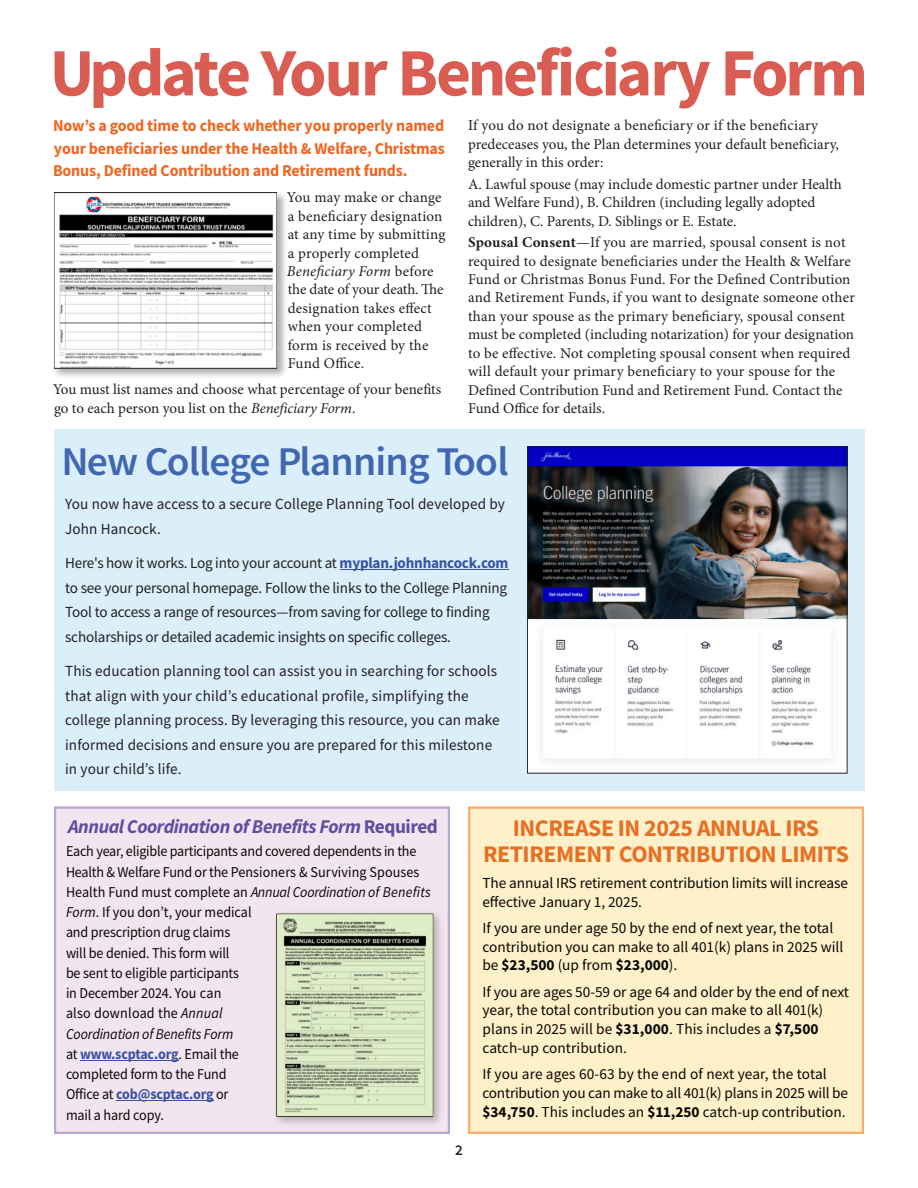
<style>
.page{position:relative;width:918px;height:1188px;background:#fff}
.page>*{position:absolute;margin:0;border:0;box-sizing:border-box;transform-origin:0 0}
.t1{font:700 67.5px "Source Sans Pro";letter-spacing:-.05em;color:#da5d54}
.t2{font:600 40.8px "Source Sans Pro";letter-spacing:-.02em;color:#4267b1}
.t3{font:700 23.85px/25.5px "Source Sans Pro";letter-spacing:-.02em;color:#e66f24;text-align:center}
.t4{font:italic 700 19.5px "Source Sans Pro";letter-spacing:-.025em;color:#5f4ea0}
.t5{font:700 16.5px/22.5px "Source Sans Pro";letter-spacing:-.01em;color:#ef6622;text-align:justify}
.t6{font:15.45px/24.6px "Source Sans Pro";letter-spacing:.005em;color:#231f20}
.t7{font:15.3px/18.8px "Source Sans Pro";letter-spacing:-.005em;color:#080704}
.t8{font:15px/18.5px "Minion Pro";letter-spacing:.005em;color:#231f20}
.t9{font:15px/20.2px "Source Sans Pro";letter-spacing:-.01em;color:#080704;scale:.94 1}
.t10{font:600 15px "Source Sans Pro";color:#231f20}
.s1{font-style:italic}
.s2{font-weight:700}
.s3{font-weight:700;color:#3a53a3}
.s4{font-style:normal}
</style>
<div class="page">
<div style="left:54px;top:429px;width:810px;height:361px;background:#daeffa"></div>
<hr style="left:340px;top:569px;width:169px;height:1px;background:#3a53a3">
<div style="left:468px;top:807px;width:396px;height:327px;background:#fef0c9"></div>
<div style="left:54px;top:807px;width:396px;height:327px;background:#f3e5f0"></div>
<hr style="left:80px;top:1060px;width:98px;height:1px;background:#3a53a3">
<hr style="left:116px;top:1101px;width:97px;height:1px;background:#3a53a3">
<img style="left:273px;top:910px;width:171px;height:217px">
<svg style="left:276px;top:914px;width:157px;height:203px;background:#c0cdad"></svg>
<img style="left:529px;top:448px;width:316px;height:323px">
<div style="left:527px;top:446px;width:320px;height:327px;border:1px solid #231f20"></div>
<img style="left:54px;top:192px;width:232px;height:185px">
<img style="left:56px;top:195px;width:219px;height:171px">
<h1 class="t1" style="left:50px;top:45px;width:820px">Update Your Beneficiary Form</h1>
<p class="t5" style="left:53px;top:116px;width:393px">Now’s a good time to check whether you properly named your beneficiaries under the Health &amp; Welfare, Christmas Bonus, Defined Contribution and Retirement funds.</p>
<p class="t8" style="left:287px;top:190px;width:160px">You may make or change a beneficiary designation at any time by submitting a properly completed<br><span class="s1">Beneficiary Form</span> before the date of your death. The designation takes effect when your completed form is received by the<br>Fund Office.</p>
<p class="t8" style="left:53px;top:382px;width:390px">You must list names and choose what percentage of your benefits go to each person you list on the <span class="s1">Beneficiary Form</span>.</p>
<p class="t8" style="left:468px;top:118px;width:372px">If you do not designate a beneficiary or if the beneficiary predeceases you, the Plan determines your default beneficiary, generally in this order:</p>
<p class="t8" style="left:468px;top:176px;width:375px">A. Lawful spouse (may include domestic partner under Health and Welfare Fund), B. Children (including legally adopted children), C. Parents, D. Siblings or E. Estate.</p>
<p class="t8" style="left:468px;top:234px;width:388px"><span class="s2">Spousal Consent</span>—If you are married, spousal consent is not required to designate beneficiaries under the Health &amp; Welfare Fund or Christmas Bonus Fund. For the Defined Contribution and Retirement Funds, if you want to designate someone other than your spouse as the primary beneficiary, spousal consent must be completed (including notarization) for your designation to be effective. Not completing spousal consent when required will default your primary beneficiary to your spouse for the Defined Contribution Fund and Retirement Fund. Contact the Fund Office for details.</p>
<h2 class="t2" style="left:62px;top:444px;width:449px">New College Planning Tool</h2>
<p class="t6" style="left:65px;top:493px;width:441px">You now have access to a secure College Planning Tool developed by<br>John Hancock.</p>
<p class="t6" style="left:65px;top:552px;width:445px">Here's how it works. Log into your account at <span class="s3">myplan.johnhancock.com </span>to see your personal homepage. Follow the links to the College Planning Tool to access a range of resources—from saving for college to finding scholarships or detailed academic insights on specific colleges.</p>
<p class="t6" style="left:65px;top:660px;width:436px">This education planning tool can assist you in searching for schools that align with your child’s educational profile, simplifying the college planning process. By leveraging this resource, you can make informed decisions and ensure you are prepared for this milestone in your child’s life.</p>
<h3 class="t4" style="left:68px;top:819px;width:371px">Annual Coordination of Benefits Form <span class="s4">Required</span></h3>
<p class="t9" style="left:66px;top:843px;width:390px">Each year, eligible participants and covered dependents in the Health &amp; Welfare Fund or the Pensioners &amp; Surviving Spouses Health Fund must complete an <span class="s1">Annual Coordination of Benefits Form</span>. If you don’t, your medical<br>and prescription drug claims<br>will be denied. This form will<br>be sent to eligible participants<br>in December 2024. You can<br>also download the <span class="s1">Annual<br>Coordination of Benefits Form<br></span>at <span class="s3">www.scptac.org</span>. Email the<br>completed form to the Fund<br>Office at <span class="s3">cob@scptac.org</span> or<br>mail a hard copy.</p>
<p class="t10" style="left:455px;top:1144px;width:9px">2</p>
<h3 class="t3" style="left:483px;top:817px;width:367px">INCREASE IN 2025 ANNUAL IRS<br>RETIREMENT CONTRIBUTION LIMITS</h3>
<p class="t7" style="left:482px;top:875px;width:367px">The annual IRS retirement contribution limits will increase effective January 1, 2025.</p>
<p class="t7" style="left:482px;top:920px;width:362px">If you are under age 50 by the end of next year, the total contribution you can make to all 401(k) plans in 2025 will be <span class="s2">$23,500</span> (up from <span class="s2">$23,000</span>).</p>
<p class="t7" style="left:482px;top:984px;width:368px">If you are ages 50-59 or age 64 and older by the end of next year, the total contribution you can make to all 401(k) plans in 2025 will be <span class="s2">$31,000</span>. This includes a <span class="s2">$7,500 </span>catch-up contribution.</p>
<p class="t7" style="left:482px;top:1066px;width:367px">If you are ages 60-63 by the end of next year, the total contribution you can make to all 401(k) plans in 2025 will be <span class="s2">$34,750</span>. This includes an <span class="s2">$11,250</span> catch-up contribution.</p>
</div>
